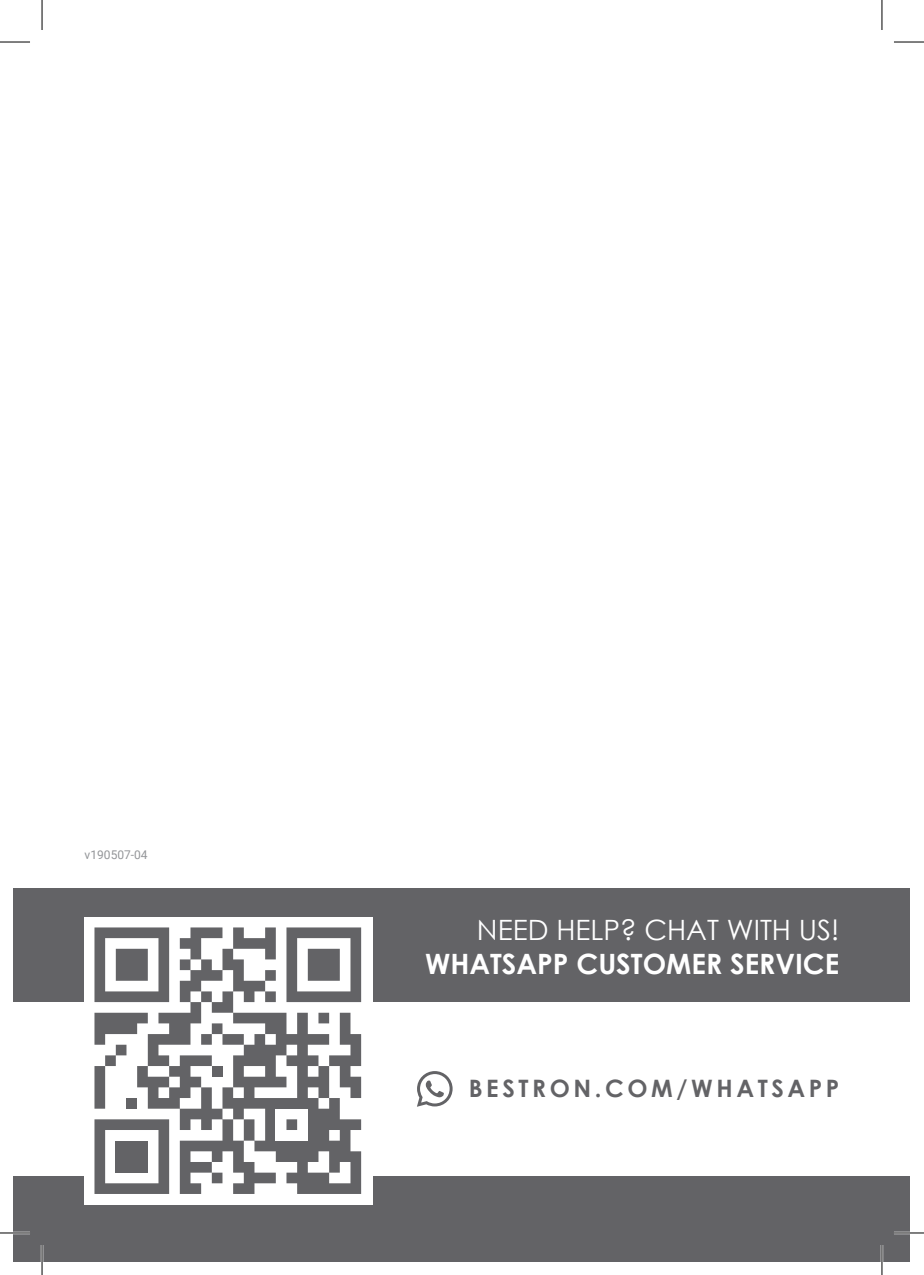
<style>
.page{position:relative;width:924px;height:1275px;background:#fff}
.page>*{position:absolute;margin:0;border:0;box-sizing:border-box;transform-origin:0 0}
.t1{font:700 28px "Century Gothic";color:#fff}
.t2{font:28px "Century Gothic";color:#fff}
.t3{font:700 24px "Century Gothic";letter-spacing:.15em;color:#636366}
.t4{font:12px "Roboto";color:#939598}
</style>
<div class="page">
<div style="left:14px;top:1176px;width:895px;height:85px;background:#636366"></div>
<div style="left:14px;top:888px;width:895px;height:114px;background:#636366"></div>
<svg style="left:417px;top:1071px;width:35px;height:35px"></svg>
<div style="left:85px;top:916px;width:287px;height:288px;background:#fff"></div>
<svg style="left:94px;top:927px;width:267px;height:267px;fill:#636366"></svg>
<svg style="left:94px;top:938px;width:256px;height:256px"></svg>
<hr style="left:0;top:1231px;width:30px;height:3px;background:#fff">
<hr style="left:893px;top:1231px;width:30px;height:3px;background:#fff">
<hr style="left:41px;top:1245px;width:2px;height:30px;background:#fff">
<hr style="left:880px;top:1245px;width:2px;height:30px;background:#fff">
<hr style="left:0;top:42px;width:30px;height:1px;background:#000">
<hr style="left:893px;top:42px;width:30px;height:1px;background:#000">
<hr style="left:0;top:1232px;width:30px;height:1px;background:#000">
<hr style="left:893px;top:1232px;width:30px;height:1px;background:#000">
<hr style="left:42px;top:0;width:1px;height:30px;background:#000">
<hr style="left:42px;top:1245px;width:1px;height:30px;background:#000">
<hr style="left:881px;top:0;width:1px;height:30px;background:#000">
<hr style="left:881px;top:1245px;width:1px;height:30px;background:#000">
<p class="t4" style="left:85px;top:850px;width:65px">v190507-04</p>
<p class="t2" style="left:476px;top:914px;width:364px">NEED HELP? CHAT WITH US!</p>
<p class="t1" style="left:425px;top:953px;width:415px">WHATSAPP CUSTOMER SERVICE</p>
<p class="t3" style="left:468px;top:1079px;width:372px">BESTRON.COM/WHATSAPP</p>
</div>
